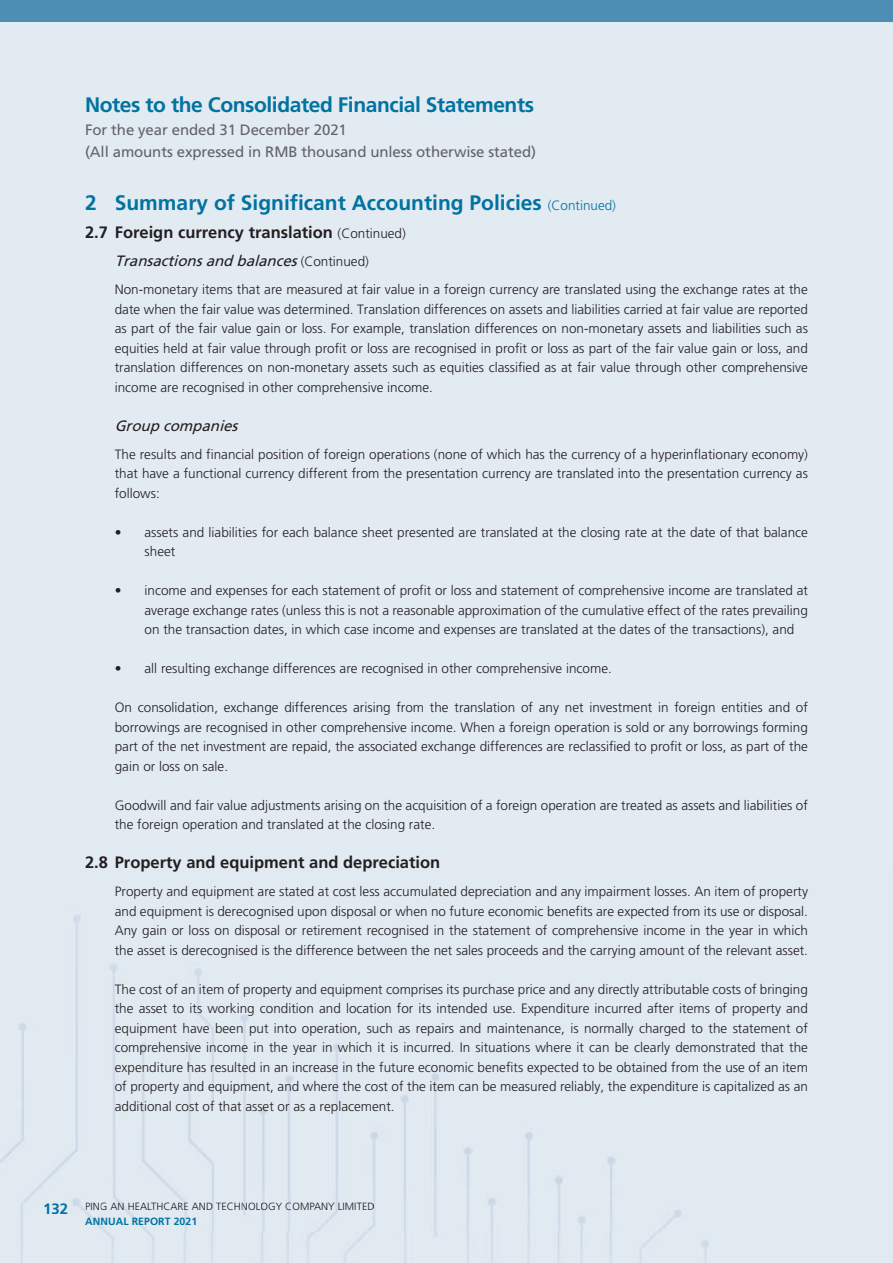
<style>
.page{position:relative;width:893px;height:1263px;background:#e2eaf2}
.page>*{position:absolute;margin:0;border:0;box-sizing:border-box;transform-origin:0 0}
.t1{font:700 21px "Frutiger LT Std";color:#0073a1}
.t2{font:700 21px "Frutiger LT Std";letter-spacing:-.02em;color:#0073a1}
.t3{font:700 16.5px "Frutiger LT Std";color:#231f20}
.t4{font:15px/22.5px "Frutiger LT Std";letter-spacing:-.01em;color:#636366}
.t5{font:italic 15px "Frutiger LT Std";color:#231f20}
.t6{font:700 15px "Frutiger LT Std";color:#0073a1}
.t7{font:300 13.5px/19.5px "Frutiger LT Std";color:#231f20;text-align:justify}
.t8{font:300 10.5px "Frutiger LT Std";letter-spacing:.01em;color:#1a181d}
.t9{font:700 10.5px "Frutiger LT Std";letter-spacing:.01em;color:#0073a1}
.s1{font-weight:300;font-size:13.5px}
.s2{font-weight:300;font-style:normal;font-size:13.5px}
</style>
<div class="page">
<div style="left:0;top:0;width:893px;height:21px;background:#4d8eb5"></div>
<img style="left:0;top:915px;width:709px;height:348px">
<img style="left:86px;top:1202px;width:288px;height:8px">
<img style="left:85px;top:1217px;width:111px;height:8px">
<img style="left:44px;top:1203px;width:23px;height:11px">
<h1 class="t2" style="left:85px;top:92px;width:451px">Notes to the Consolidated Financial Statements</h1>
<p class="t4" style="left:85px;top:118px;width:452px">For the year ended 31 December 2021<br>(All amounts expressed in RMB thousand unless otherwise stated)</p>
<h1 class="t1" style="left:85px;top:190px;width:532px">2 Summary of Significant Accounting Policies <span class="s1">(Continued)</span></h1>
<p class="t3" style="left:85px;top:223px;width:322px">2.7 Foreign currency translation <span class="s1">(Continued)</span></p>
<p class="t5" style="left:115px;top:252px;width:256px">Transactionsand balances<span class="s2">( C o n t i n u e d )</span></p>
<p class="t7" style="left:115px;top:281px;width:695px">Non-monetary items that are measured at fair value in a foreign currency are translated using the exchange rates at the date when the fair value was determined. Translation differences on assets and liabilities carried at fair value are reported as part of the fair value gain or loss. For example, translation differences on non-monetary assets and liabilities such as equities held at fair value through profit or loss are recognised in profit or loss as part of the fair value gain or loss, and translation differences on non-monetary assets such as equities classified as at fair value through other comprehensive income are recognised in other comprehensive income.</p>
<p class="t5" style="left:115px;top:416px;width:129px">Group companies</p>
<p class="t7" style="left:115px;top:446px;width:695px">The results and financial position of foreign operations (none of which has the currency of a hyperinflationary economy) that have a functional currency different from the presentation currency are translated into the presentation currency as follows:</p>
<p class="t7" style="left:145px;top:524px;width:665px;text-indent:-30px">• assets and liabilities for each balance sheet presented are translated at the closing rate at the date of that balance sheet</p>
<p class="t7" style="left:145px;top:582px;width:665px;text-indent:-30px">• income and expenses for each statement of profit or loss and statement of comprehensive income are translated at average exchange rates (unless this is not a reasonable approximation of the cumulative effect of the rates prevailing on the transaction dates, in which case income and expenses are translated at the dates of the transactions), and</p>
<p class="t7" style="left:115px;top:660px;width:499px">• all resulting exchange differences are recognised in other comprehensive income.</p>
<p class="t7" style="left:115px;top:699px;width:695px">On consolidation, exchange differences arising from the translation of any net investment in foreign entities and of borrowings are recognised in other comprehensive income. When a foreign operation is sold or any borrowings forming part of the net investment are repaid, the associated exchange differences are reclassified to profit or loss, as part of the gain or loss on sale.</p>
<p class="t7" style="left:115px;top:797px;width:695px">Goodwill and fair value adjustments arising on the acquisition of a foreign operation are treated as assets and liabilities of the foreign operation and translated at the closing rate.</p>
<p class="t3" style="left:85px;top:853px;width:357px">2.8 Property and equipment and depreciation</p>
<p class="t7" style="left:115px;top:883px;width:695px">Property and equipment are stated at cost less accumulated depreciation and any impairment losses. An item of property and equipment is derecognised upon disposal or when no future economic benefits are expected from its use or disposal.<br>Any gain or loss on disposal or retirement recognised in the statement of comprehensive income in the year in which the asset is derecognised is the difference between the net sales proceeds and the carrying amount of the relevant asset.</p>
<p class="t7" style="left:115px;top:981px;width:695px">The cost of an item of property and equipment comprises its purchase price and any directly attributable costs of bringing the asset to its working condition and location for its intended use. Expenditure incurred after items of property and equipment have been put into operation, such as repairs and maintenance, is normally charged to the statement of comprehensive income in the year in which it is incurred. In situations where it can be clearly demonstrated that the expenditure has resulted in an increase in the future economic benefits expected to be obtained from the use of an item of property and equipment, and where the cost of the item can be measured reliably, the expenditure is capitalized as an additional cost of that asset or as a replacement.</p>
<p class="t6" style="left:43px;top:1199px;width:27px">132</p>
<p class="t8" style="left:85px;top:1200px;width:291px">PING AN HEALTHCARE AND TECHNOLOGY COMPANY LIMITED</p>
<p class="t9" style="left:85px;top:1215px;width:114px">ANNUAL REPORT 2021</p>
</div>
